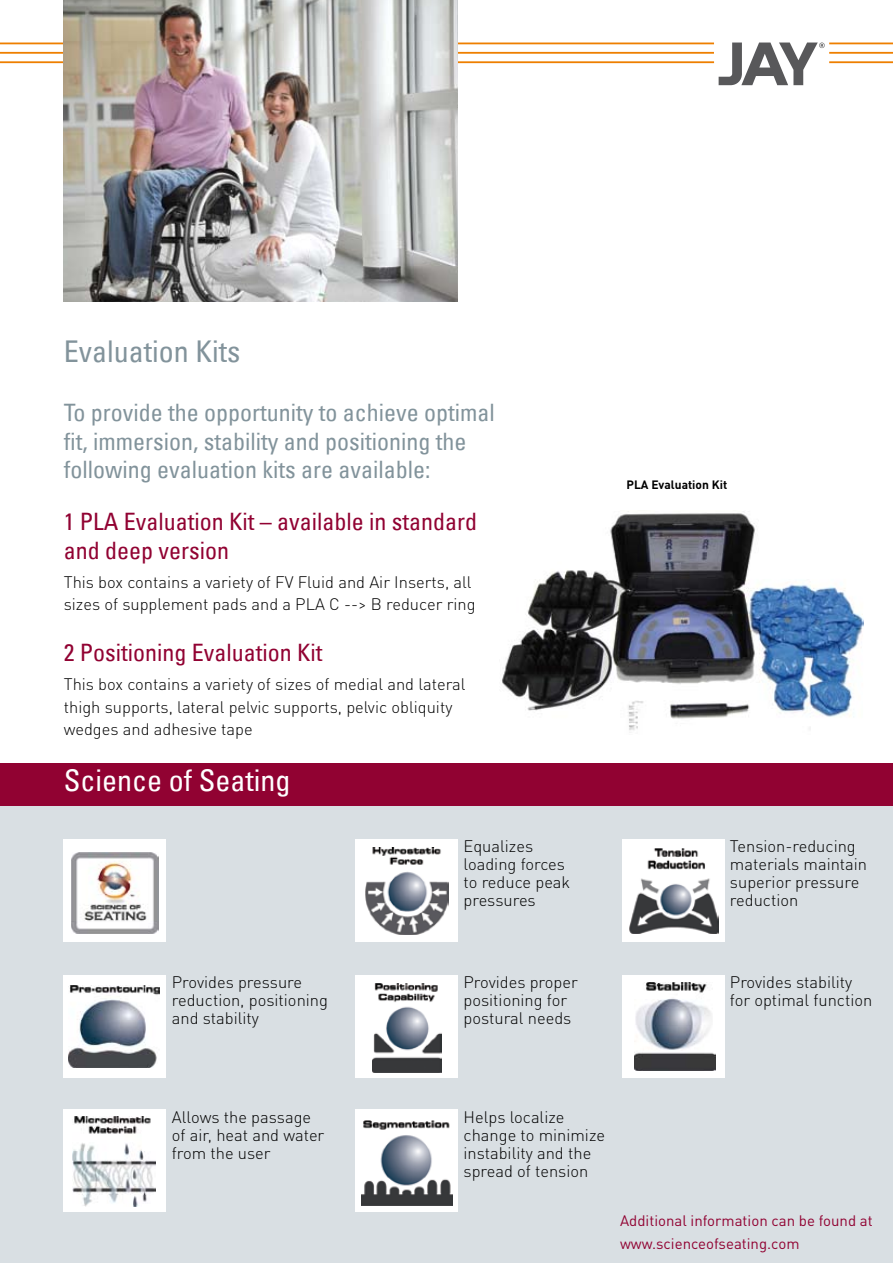
<style>
.page{position:relative;width:893px;height:1263px;background:#fff}
.page>*{position:absolute;margin:0;border:0;box-sizing:border-box;transform-origin:0 0}
.t1{font:condensed 30px "Univers Com 57";color:#fff}
.t2{font:condensed 30px "Univers Com 57";color:#82939b}
.t3{font:condensed 24px/28.5px "Univers Com 57";color:#82939b}
.t4{font:condensed 24px/28.5px "Univers Com 57";color:#910232}
.t5{font:300 16.5px/18px "DINOT";color:#000}
.t6{font:15px/22.5px "DINOT";color:#910232}
.t7{font:700 12px "DINOT";color:#000}
</style>
<div class="page">
<hr style="left:829px;top:52px;width:64px;height:2px;background:#ee7f00">
<hr style="left:829px;top:61px;width:64px;height:2px;background:#ee7f00">
<hr style="left:829px;top:43px;width:64px;height:1px;background:#ee7f00">
<hr style="left:0;top:52px;width:714px;height:2px;background:#ee7f00">
<hr style="left:0;top:61px;width:714px;height:2px;background:#ee7f00">
<hr style="left:0;top:43px;width:714px;height:1px;background:#ee7f00">
<svg style="left:719px;top:43px;width:106px;height:42px"></svg>
<div style="left:0;top:805px;width:893px;height:458px;background:#d9dfe3"></div>
<div style="left:0;top:763px;width:893px;height:42px;background:#910232"></div>
<img style="left:502px;top:511px;width:361px;height:219px">
<img style="left:64px;top:0;width:393px;height:302px">
<div style="left:64px;top:840px;width:102px;height:102px;background:#fff"></div>
<img style="left:71px;top:853px;width:88px;height:81px">
<div style="left:64px;top:975px;width:102px;height:102px;background:#fff"></div>
<img style="left:68px;top:985px;width:92px;height:82px">
<div style="left:355px;top:975px;width:102px;height:102px;background:#fff"></div>
<img style="left:372px;top:983px;width:70px;height:89px">
<div style="left:623px;top:840px;width:102px;height:102px;background:#fff"></div>
<img style="left:629px;top:849px;width:89px;height:85px">
<div style="left:64px;top:1110px;width:102px;height:102px;background:#fff"></div>
<img style="left:72px;top:1117px;width:83px;height:89px">
<div style="left:355px;top:1110px;width:102px;height:102px;background:#fff"></div>
<img style="left:362px;top:1120px;width:91px;height:85px">
<div style="left:623px;top:975px;width:102px;height:102px;background:#fff"></div>
<img style="left:635px;top:982px;width:80px;height:89px">
<div style="left:355px;top:840px;width:102px;height:102px;background:#fff"></div>
<img style="left:365px;top:848px;width:84px;height:86px">
<h1 class="t2" style="left:64px;top:332px;width:178px">Evaluation Kits</h1>
<h2 class="t3" style="left:64px;top:398px;width:433px">To provide the opportunity to achieve optimal fit, immersion, stability and positioning the following evaluation kits are available:</h2>
<h2 class="t4" style="left:64px;top:507px;width:415px">1 PLA Evaluation Kit – available in standard and deep version</h2>
<p class="t5" style="left:64px;top:570px;width:413px;line-height:22.5px">This box contains a variety of FV Fluid and Air Inserts, all sizes of supplement pads and a PLA C --&gt; B reducer ring</p>
<h2 class="t4" style="left:64px;top:638px;width:260px">2 Positioning Evaluation Kit</h2>
<p class="t5" style="left:64px;top:673px;width:403px;line-height:22.5px">This box contains a variety of sizes of medial and lateral thigh supports, lateral pelvic supports, pelvic obliquity wedges and adhesive tape</p>
<h1 class="t1" style="left:64px;top:761px;width:228px">Science of Seating</h1>
<p class="t5" style="left:463px;top:837px;width:108px">Equalizes loading forces to reduce peak pressures</p>
<p class="t5" style="left:172px;top:973px;width:158px">Provides pressure reduction, positioning and stability</p>
<p class="t5" style="left:463px;top:973px;width:116px">Provides proper positioning for postural needs</p>
<p class="t7" style="left:626px;top:476px;width:102px">PLA Evaluation Kit</p>
<p class="t5" style="left:730px;top:837px;width:139px">Tension-reducing materials maintain superior pressure reduction</p>
<p class="t5" style="left:730px;top:973px;width:144px">Provides stability for optimal function</p>
<p class="t5" style="left:172px;top:1107px;width:154px">Allows the passage of air, heat and water from the user</p>
<p class="t5" style="left:463px;top:1107px;width:143px">Helps localize change to minimize instability and the spread of tension</p>
<p class="t6" style="left:620px;top:1209px;width:254px">Additional information can be found at www.scienceofseating.com</p>
</div>
